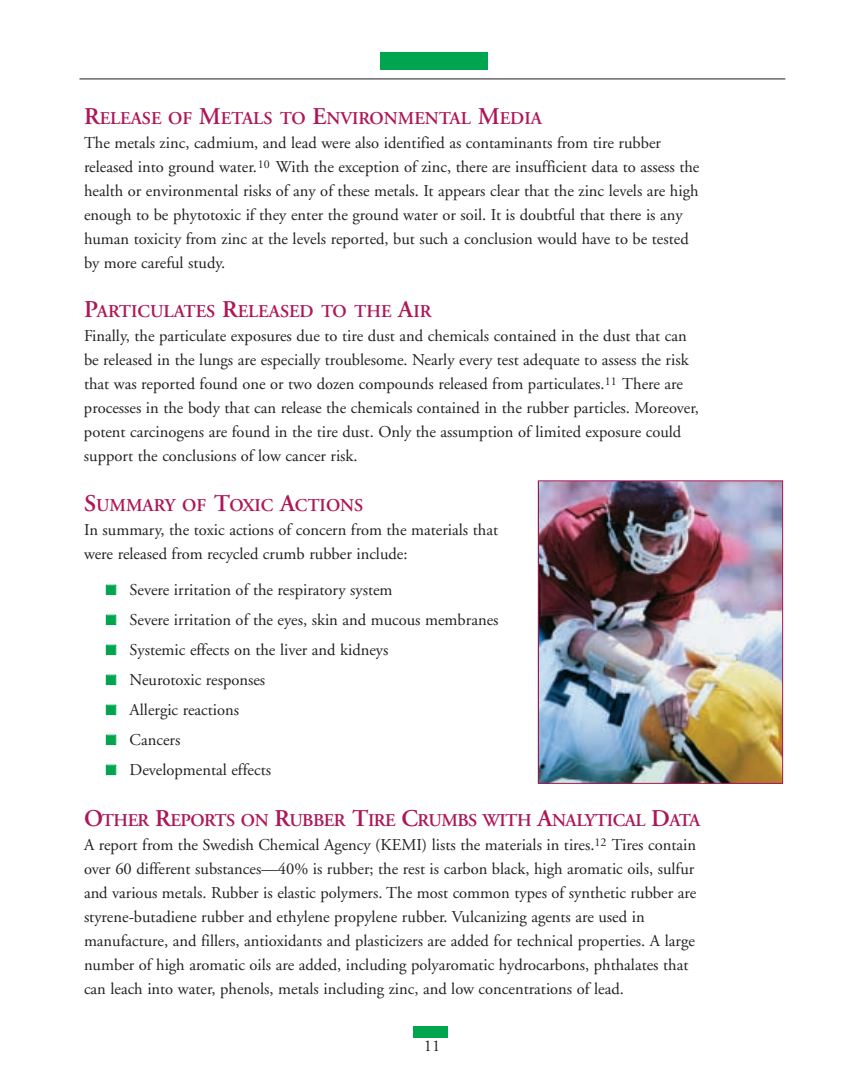
<style>
.page{position:relative;width:864px;height:1080px;background:#fff}
.page>*{position:absolute;margin:0;border:0;box-sizing:border-box;transform-origin:0 0}
.t1{font:600 18px "Adobe Garamond";color:#ae1658}
.t2{font:600 18px "Adobe Garamond";letter-spacing:-.025em;color:#ae1658}
.t3{font:16.5px/24px "Adobe Garamond";color:#231f20}
.s1{font-size:24px}
.s2{color:#00a54f}
</style>
<div class="page">
<img style="left:540px;top:482px;width:241px;height:300px">
<div style="left:538px;top:480px;width:245px;height:304px;border:1px solid #ae1658"></div>
<div style="left:380px;top:53px;width:108px;height:17px;background:#00a54f"></div>
<div style="left:413px;top:1026px;width:35px;height:11px;background:#00a54f"></div>
<hr style="left:79px;top:79px;width:706px;height:1px;background:#231f20">
<p class="t1" style="left:84px;top:108px;width:459px"><span class="s1">R</span>ELEASE OF <span class="s1">M</span>ETALS TO <span class="s1">E</span>NVIRONMENTAL <span class="s1">M</span>EDIA</p>
<p class="t3" style="left:84px;top:131px;width:617px">The metals zinc, cadmium, and lead were also identified as contaminants from tire rubber released into ground water.<sup>10</sup> With the exception of zinc, there are insufficient data to assess the health or environmental risks of any of these metals. It appears clear that the zinc levels are high enough to be phytotoxic if they enter the ground water or soil. It is doubtful that there is any human toxicity from zinc at the levels reported, but such a conclusion would have to be tested by more careful study.</p>
<p class="t1" style="left:84px;top:302px;width:349px"><span class="s1">P</span>ARTICULATES <span class="s1">R</span>ELEASED TO THE <span class="s1">A</span>IR</p>
<p class="t3" style="left:84px;top:325px;width:617px">Finally, the particulate exposures due to tire dust and chemicals contained in the dust that can be released in the lungs are especially troublesome. Nearly every test adequate to assess the risk that was reported found one or two dozen compounds released from particulates.<sup>11</sup> There are processes in the body that can release the chemicals contained in the rubber particles. Moreover, potent carcinogens are found in the tire dust. Only the assumption of limited exposure could support the conclusions of low cancer risk.</p>
<p class="t1" style="left:84px;top:495px;width:281px"><span class="s1">S</span>UMMARY OF <span class="s1">T</span>OXIC <span class="s1">A</span>CTIONS</p>
<p class="t3" style="left:84px;top:518px;width:416px">In summary, the toxic actions of concern from the materials that were released from recycled crumb rubber include:</p>
<p class="t3" style="left:106px;top:578px;width:288px"><span class="s2">■</span> Severe irritation of the respiratory system</p>
<p class="t3" style="left:106px;top:608px;width:394px"><span class="s2">■</span> Severe irritation of the eyes, skin and mucous membranes</p>
<p class="t3" style="left:106px;top:638px;width:284px"><span class="s2">■</span> Systemic effects on the liver and kidneys</p>
<p class="t3" style="left:106px;top:668px;width:161px"><span class="s2">■</span> Neurotoxic responses</p>
<p class="t3" style="left:106px;top:698px;width:135px"><span class="s2">■</span> Allergic reactions</p>
<p class="t3" style="left:106px;top:728px;width:76px"><span class="s2">■</span> Cancers</p>
<p class="t3" style="left:106px;top:758px;width:167px"><span class="s2">■</span> Developmental effects</p>
<p class="t2" style="left:84px;top:810px;width:618px"><span class="s1">O</span>THER <span class="s1">R</span>EPORTS ON <span class="s1">R</span>UBBER <span class="s1">T</span>IRE <span class="s1">C</span>RUMBS WITH <span class="s1">A</span>NALYTICAL <span class="s1">D</span>ATA</p>
<p class="t3" style="left:84px;top:833px;width:614px">A report from the Swedish Chemical Agency (KEMI) lists the materials in tires.<sup>12</sup> Tires contain over 60 different substances—40% is rubber; the rest is carbon black, high aromatic oils, sulfur and various metals. Rubber is elastic polymers. The most common types of synthetic rubber are styrene-butadiene rubber and ethylene propylene rubber. Vulcanizing agents are used in manufacture, and fillers, antioxidants and plasticizers are added for technical properties. A large number of high aromatic oils are added, including polyaromatic hydrocarbons, phthalates that can leach into water, phenols, metals including zinc, and low concentrations of lead.</p>
<p class="t3" style="left:424px;top:1035px;width:18px">11</p>
</div>
